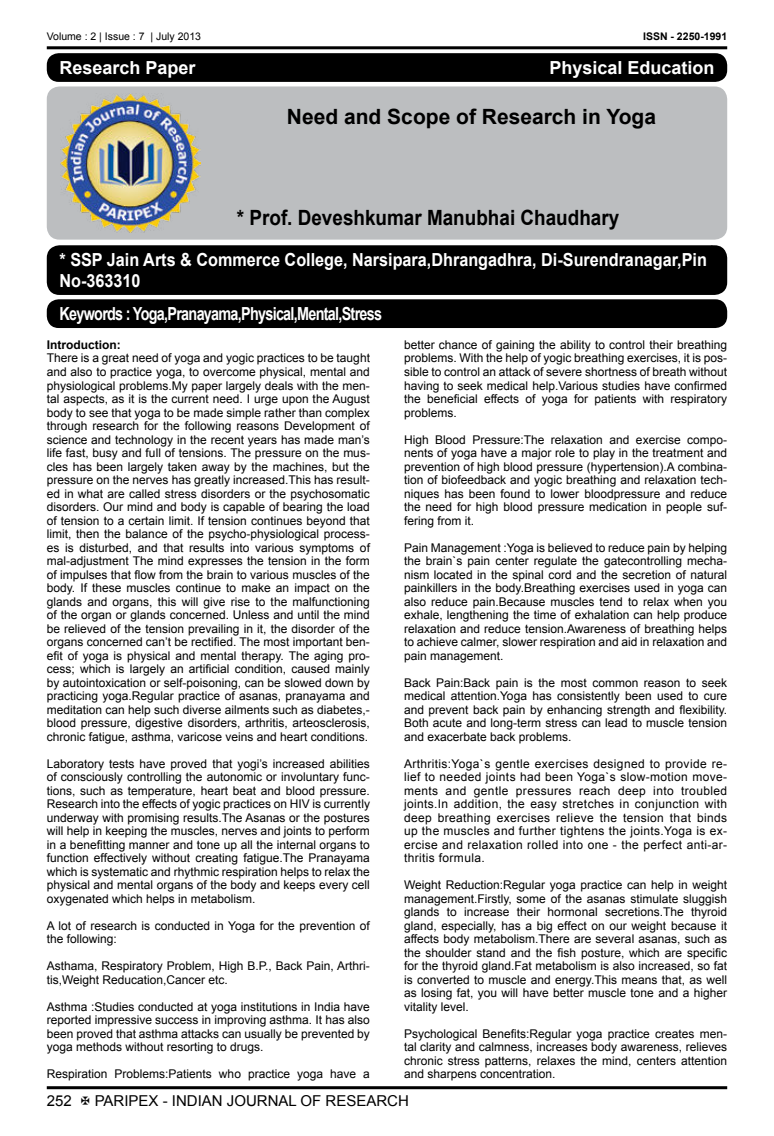
<style>
.page{position:relative;width:774px;height:1136px;background:#fff}
.page>*{position:absolute;margin:0;border:0;box-sizing:border-box;transform-origin:0 0}
.t1{font:700 21px "Arial";color:#000;scale:.9 1}
.t2{font:700 21px "Arial";color:#000}
.t3{font:700 18px/21.6px "Arial";color:#fff;scale:.9 1}
.t4{font:700 18px "Arial";letter-spacing:-.05em;color:#fff;scale:.8 1}
.t5{font:700 18px "Arial";color:#fff}
.t6{font:15px "Arial";color:#000}
.t7{font:12px/13.5px "Arial";color:#000;text-align:justify}
.t8{font:700 12px "Arial";color:#000}
.t9{font:10.5px "Arial";color:#000}
.t10{font:700 10.5px "Arial";color:#000}
</style>
<div class="page">
<hr style="left:47px;top:46px;width:680px;height:3px;background:#000">
<hr style="left:47px;top:1086px;width:680px;height:3px;background:#000">
<div style="left:47px;top:86px;width:680px;height:153px;background:#bcbec0;border-radius:13px"></div>
<div style="left:47px;top:53px;width:680px;height:29px;background:#000;border-radius:12px"></div>
<img style="left:61px;top:93px;width:139px;height:140px">
<div style="left:47px;top:245px;width:680px;height:50px;background:#000;border-radius:13px"></div>
<div style="left:47px;top:299px;width:680px;height:29px;background:#000;border-radius:12px"></div>
<p class="t9" style="left:47px;top:33px;width:156px">Volume : 2 | Issue : 7 | July 2013</p>
<p class="t10" style="left:643px;top:33px;width:86px">ISSN - 2250-1991</p>
<h2 class="t5" style="left:60px;top:61px;width:138px">Research Paper</h2>
<h2 class="t5" style="left:549px;top:61px;width:167px">Physical Education</h2>
<h1 class="t2" style="left:287px;top:109px;width:371px">Need and Scope of Research in Yoga</h1>
<h1 class="t1" style="left:237px;top:209px;width:426px">* Prof. Deveshkumar Manubhai Chaudhary</h1>
<h2 class="t3" style="left:60px;top:250px;width:721px">* SSP Jain Arts &amp; Commerce College, Narsipara,Dhrangadhra, Di-Surendranagar,Pin<br>No-363310</h2>
<h2 class="t4" style="left:60px;top:306px;width:405px">Keywords : Yoga,Pranayama,Physical,Mental,Stress</h2>
<p class="t8" style="left:47px;top:340px;width:75px">Introduction:</p>
<p class="t7" style="left:47px;top:352px;width:325px">There is a great need of yoga and yogic practices to be taught and also to practice yoga, to overcome physical, mental and physiological problems.My paper largely deals with the men&shy;tal aspects, as it is the current need. I urge upon the August body to see that yoga to be made simple rather than complex through research for the following reasons Development of science and technology in the recent years has made man’s life fast, busy and full of tensions. The pressure on the mus&shy;cles has been largely taken away by the machines, but the pressure on the nerves has greatly increased.This has result&shy;ed in what are called stress disorders or the psychosomatic disorders. Our mind and body is capable of bearing the load of tension to a certain limit. If tension continues beyond that limit, then the balance of the psycho-physiological process&shy;es is disturbed, and that results into various symptoms of mal-adjustment The mind expresses the tension in the form of impulses that flow from the brain to various muscles of the body. If these muscles continue to make an impact on the glands and organs, this will give rise to the malfunctioning of the organ or glands concerned. Unless and until the mind be relieved of the tension prevailing in it, the disorder of the organs concerned can’t be rectified. The most important ben&shy;efit of yoga is physical and mental therapy. The aging pro&shy;cess; which is largely an artificial condition, caused mainly by autointoxication or self-poisoning, can be slowed down by practicing yoga.Regular practice of asanas, pranayama and meditation can help such diverse ailments such as diabetes,- blood pressure, digestive disorders, arthritis, arteosclerosis, chronic fatigue, asthma, varicose veins and heart conditions.</p>
<p class="t7" style="left:47px;top:757px;width:325px">Laboratory tests have proved that yogi’s increased abilities of consciously controlling the autonomic or involuntary func&shy;tions, such as temperature, heart beat and blood pressure.<br>Research into the effects of yogic practices on HIV is currently underway with promising results.The Asanas or the postures will help in keeping the muscles, nerves and joints to perform in a benefitting manner and tone up all the internal organs to function effectively without creating fatigue.The Pranayama which is systematic and rhythmic respiration helps to relax the physical and mental organs of the body and keeps every cell oxygenated which helps in metabolism.</p>
<p class="t7" style="left:47px;top:919px;width:325px">A lot of research is conducted in Yoga for the prevention of the following:</p>
<p class="t7" style="left:47px;top:960px;width:325px">Asthama, Respiratory Problem, High B.P., Back Pain, Arthri&shy;tis,Weight Reducation,Cancer etc.</p>
<p class="t7" style="left:47px;top:1000px;width:325px">Asthma :Studies conducted at yoga institutions in India have reported impressive success in improving asthma. It has also been proved that asthma attacks can usually be prevented by yoga methods without resorting to drugs.</p>
<p class="t7" style="left:47px;top:1068px;width:325px">Respiration Problems:Patients who practice yoga have a</p>
<p class="t7" style="left:404px;top:339px;width:325px">better chance of gaining the ability to control their breathing problems. With the help of yogic breathing exercises, it is pos&shy;sible to control an attack of severe shortness of breath without having to seek medical help.Various studies have confirmed the beneficial effects of yoga for patients with respiratory problems.</p>
<p class="t7" style="left:404px;top:433px;width:325px">High Blood Pressure:The relaxation and exercise compo&shy;nents of yoga have a major role to play in the treatment and prevention of high blood pressure (hypertension).A combina&shy;tion of biofeedback and yogic breathing and relaxation tech&shy;niques has been found to lower bloodpressure and reduce the need for high blood pressure medication in people suf&shy;fering from it.</p>
<p class="t7" style="left:404px;top:541px;width:325px">Pain Management :Yoga is believed to reduce pain by helping the brain`s pain center regulate the gatecontrolling mecha&shy;nism located in the spinal cord and the secretion of natural painkillers in the body.Breathing exercises used in yoga can also reduce pain.Because muscles tend to relax when you exhale, lengthening the time of exhalation can help produce relaxation and reduce tension.Awareness of breathing helps to achieve calmer, slower respiration and aid in relaxation and pain management.</p>
<p class="t7" style="left:404px;top:676px;width:325px">Back Pain:Back pain is the most common reason to seek medical attention.Yoga has consistently been used to cure and prevent back pain by enhancing strength and flexibility.<br>Both acute and long-term stress can lead to muscle tension and exacerbate back problems.</p>
<p class="t7" style="left:404px;top:757px;width:325px">Arthritis:Yoga`s gentle exercises designed to provide re&shy;lief to needed joints had been Yoga`s slow-motion move&shy;ments and gentle pressures reach deep into troubled joints.In addition, the easy stretches in conjunction with deep breathing exercises relieve the tension that binds up the muscles and further tightens the joints.Yoga is ex&shy;ercise and relaxation rolled into one - the perfect anti-ar&shy;thritis formula.</p>
<p class="t7" style="left:404px;top:879px;width:325px">Weight Reduction:Regular yoga practice can help in weight management.Firstly, some of the asanas stimulate sluggish glands to increase their hormonal secretions.The thyroid gland, especially, has a big effect on our weight because it affects body metabolism.There are several asanas, such as the shoulder stand and the fish posture, which are specific for the thyroid gland.Fat metabolism is also increased, so fat is converted to muscle and energy.This means that, as well as losing fat, you will have better muscle tone and a higher vitality level.</p>
<p class="t7" style="left:404px;top:1026px;width:325px">Psychological Benefits:Regular yoga practice creates men&shy;tal clarity and calmness, increases body awareness, relieves chronic stress patterns, relaxes the mind, centers attention and sharpens concentration.</p>
<p class="t6" style="left:47px;top:1094px;width:27px">252</p>
<p class="t6" style="left:95px;top:1094px;width:316px">PARIPEX - INDIAN JOURNAL OF RESEARCH</p>
</div>
